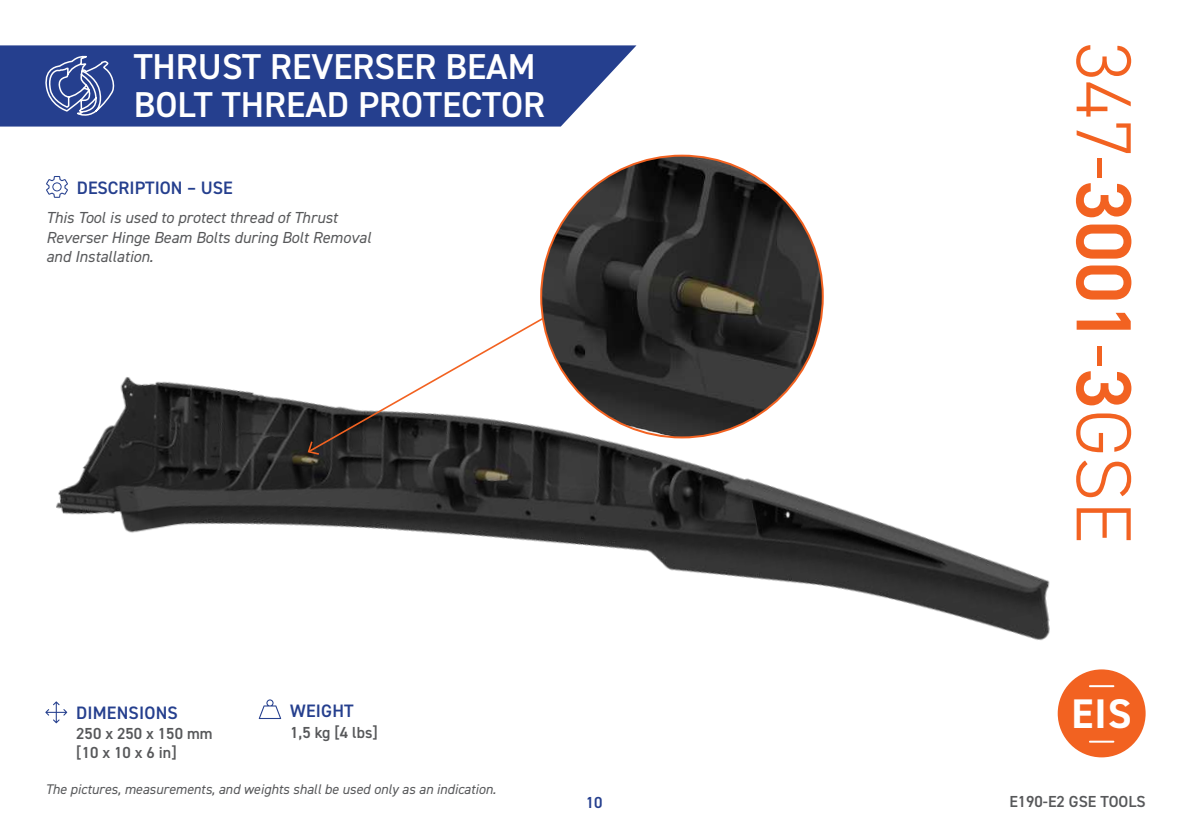
<style>
.page{position:relative;width:1191px;height:840px;background:#fff}
.page>*{position:absolute;margin:0;border:0;box-sizing:border-box;transform-origin:0 0}
.t1{font:300 78.4px "DIN2014";color:#f26221}
.t2{font:700 41.4px "DIN2014";color:#fff}
.t3{font:600 36px/38px "DIN2014";color:#fff}
.t4{font:600 18px "DIN2014";letter-spacing:.01em;color:#253f8e}
.t5{font:italic 16px/19.2px "DIN2014";color:#57585a}
.t6{font:600 16px/19.2px "DIN2014";color:#57585a}
.t7{font:600 16px "DIN2014";color:#253f8e}
.t8{font:italic 14px "DIN2014";color:#57585a}
.s1{font-weight:600}
</style>
<div class="page">
<img style="left:55px;top:197px;width:1012px;height:544px">
<img style="left:541px;top:155px;width:281px;height:282px;border-radius:141px">
<svg style="left:306px;top:316px;width:239px;height:140px"></svg>
<svg style="left:0;top:45px;width:636px;height:81px;background:#344c96"></svg>
<svg style="left:42px;top:54px;width:74px;height:65px;background:#4b60a1"></svg>
<svg style="left:46px;top:176px;width:22px;height:22px"></svg>
<svg style="left:45px;top:701px;width:22px;height:21px"></svg>
<svg style="left:259px;top:699px;width:22px;height:19px"></svg>
<div style="left:1057px;top:669px;width:88px;height:88px;background:#f26221;border-radius:50%"></div>
<hr style="left:1090px;top:684px;width:23px;height:2px;background:#fff">
<hr style="left:1090px;top:740px;width:23px;height:2px;background:#fff">
<h3 class="t3" style="left:134px;top:47px;width:413px">THRUST REVERSER BEAM<br>BOLT THREAD PROTECTOR</h3>
<p class="t4" style="left:77px;top:175px;width:157px">DESCRIPTION – USE</p>
<p class="t5" style="left:46px;top:208px;width:326px">This Tool is used to protect thread of Thrust<br>Reverser Hinge Beam Bolts during Bolt Removal and Installation.</p>
<p class="t4" style="left:76px;top:700px;width:103px">DIMENSIONS</p>
<p class="t6" style="left:76px;top:722px;width:138px">250 x 250 x 150 mm [10 x 10 x 6 in]</p>
<p class="t4" style="left:290px;top:698px;width:65px">WEIGHT</p>
<p class="t6" style="left:290px;top:722px;width:89px">1,5 kg [4 lbs]</p>
<p class="t8" style="left:45px;top:779px;width:452px">The pictures, measurements, and weights shall be used only as an indication.</p>
<p class="t7" style="left:586px;top:791px;width:18px">10</p>
<h1 class="t1" style="left:1151px;top:42px;width:503px;rotate:90deg">347-<span class="s1">3001</span>-<span class="s1">3</span>GSE</h1>
<h2 class="t2" style="left:1071px;top:686px;width:62px">EIS</h2>
<p class="t6" style="left:1009px;top:791px;width:138px">E190-E2 GSE TOOLS</p>
</div>
